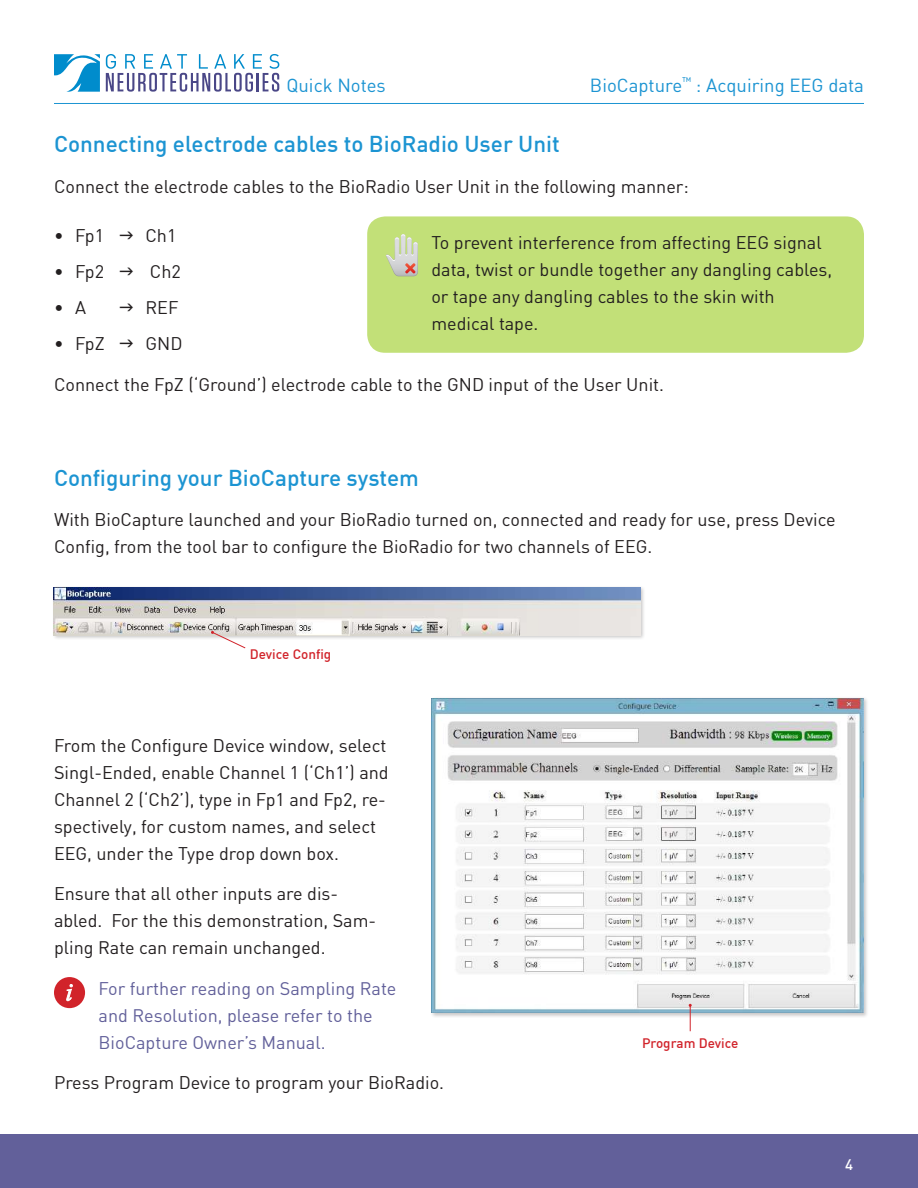
<style>
.page{position:relative;width:918px;height:1188px;background:#fff}
.page>*{position:absolute;margin:0;border:0;box-sizing:border-box;transform-origin:0 0}
.t1{font:500 22.5px "DIN";color:#1c94d2}
.t2{font:18.6px "DIN";color:#1c94d2}
.t3{font:18px/27px "DIN";color:#231f20}
.t4{font:18px/27px "DIN";color:#62609a}
.t5{font:500 15px "DIN";color:#fff}
.t6{font:500 13.5px "DIN";color:#d1232a}
</style>
<div class="page">
<svg style="left:54px;top:54px;width:46px;height:38px"></svg>
<svg style="left:106px;top:54px;width:173px;height:38px"></svg>
<hr style="left:54px;top:103px;width:810px;height:1px;background:#1c94d2">
<div style="left:0;top:1134px;width:918px;height:54px;background:#62609a"></div>
<div style="left:52px;top:585px;width:594px;height:55px;background:#231f20;opacity:.25"></div>
<img style="left:54px;top:587px;width:587px;height:48px">
<svg style="left:211px;top:631px;width:35px;height:18px"></svg>
<div style="left:430px;top:696px;width:439px;height:322px;background:#231f20;opacity:.25"></div>
<img style="left:432px;top:698px;width:432px;height:315px">
<div style="left:54px;top:977px;width:31px;height:31px;background:#d1232a;border-radius:50%"></div>
<svg style="left:66px;top:984px;width:7px;height:18px"></svg>
<svg style="left:689px;top:1004px;width:3px;height:27px"></svg>
<div style="left:367px;top:216px;width:497px;height:137px;background:#c2e078;border-radius:18px"></div>
<svg style="left:386px;top:234px;width:32px;height:42px"></svg>
<p class="t2" style="left:286px;top:73px;width:101px">Quick Notes</p>
<p class="t2" style="left:590px;top:73px;width:276px">BioCapture<sup>™</sup> : Acquiring EEG data</p>
<p class="t1" style="left:54px;top:130px;width:507px">Connecting electrode cables to BioRadio User Unit</p>
<p class="t3" style="left:54px;top:172px;width:636px">Connect the electrode cables to the BioRadio User Unit in the following manner:</p>
<p class="t3" style="left:54px;top:222px;width:52px">• Fp1</p>
<p class="t3" style="left:146px;top:222px;width:32px">Ch1</p>
<p class="t3" style="left:54px;top:258px;width:52px">• Fp2</p>
<p class="t3" style="left:150px;top:258px;width:32px">Ch2</p>
<p class="t3" style="left:54px;top:294px;width:34px">• A</p>
<p class="t3" style="left:146px;top:294px;width:35px">REF</p>
<p class="t3" style="left:54px;top:330px;width:52px">• FpZ</p>
<p class="t3" style="left:146px;top:330px;width:38px">GND</p>
<p class="t3" style="left:54px;top:370px;width:612px">Connect the FpZ (‘Ground’) electrode cable to the GND input of the User Unit.</p>
<p class="t3" style="left:431px;top:229px;width:402px">To prevent interference from affecting EEG signal data, twist or bundle together any dangling cables, or tape any dangling cables to the skin with medical tape.</p>
<p class="t1" style="left:54px;top:463px;width:366px">Configuring your BioCapture system</p>
<p class="t3" style="left:54px;top:506px;width:783px">With BioCapture launched and your BioRadio turned on, connected and ready for use, press Device<br>Config, from the tool bar to configure the BioRadio for two channels of EEG.</p>
<p class="t6" style="left:250px;top:646px;width:83px">Device Config</p>
<p class="t3" style="left:54px;top:731px;width:336px">From the Configure Device window, select Singl-Ended, enable Channel 1 (‘Ch1’) and Channel 2 (‘Ch2’), type in Fp1 and Fp2, re&shy;spectively, for custom names, and select EEG, under the Type drop down box.</p>
<p class="t3" style="left:54px;top:880px;width:324px">Ensure that all other inputs are dis&shy;abled. For the this demonstration, Sam&shy;pling Rate can remain unchanged.</p>
<p class="t4" style="left:99px;top:974px;width:299px">For further reading on Sampling Rate and Resolution, please refer to the<br>BioCapture Owner’s Manual.</p>
<p class="t3" style="left:54px;top:1069px;width:392px">Press Program Device to program your BioRadio.</p>
<p class="t6" style="left:642px;top:1034px;width:98px">Program Device</p>
<p class="t5" style="left:845px;top:1155px;width:9px">4</p>
</div>
